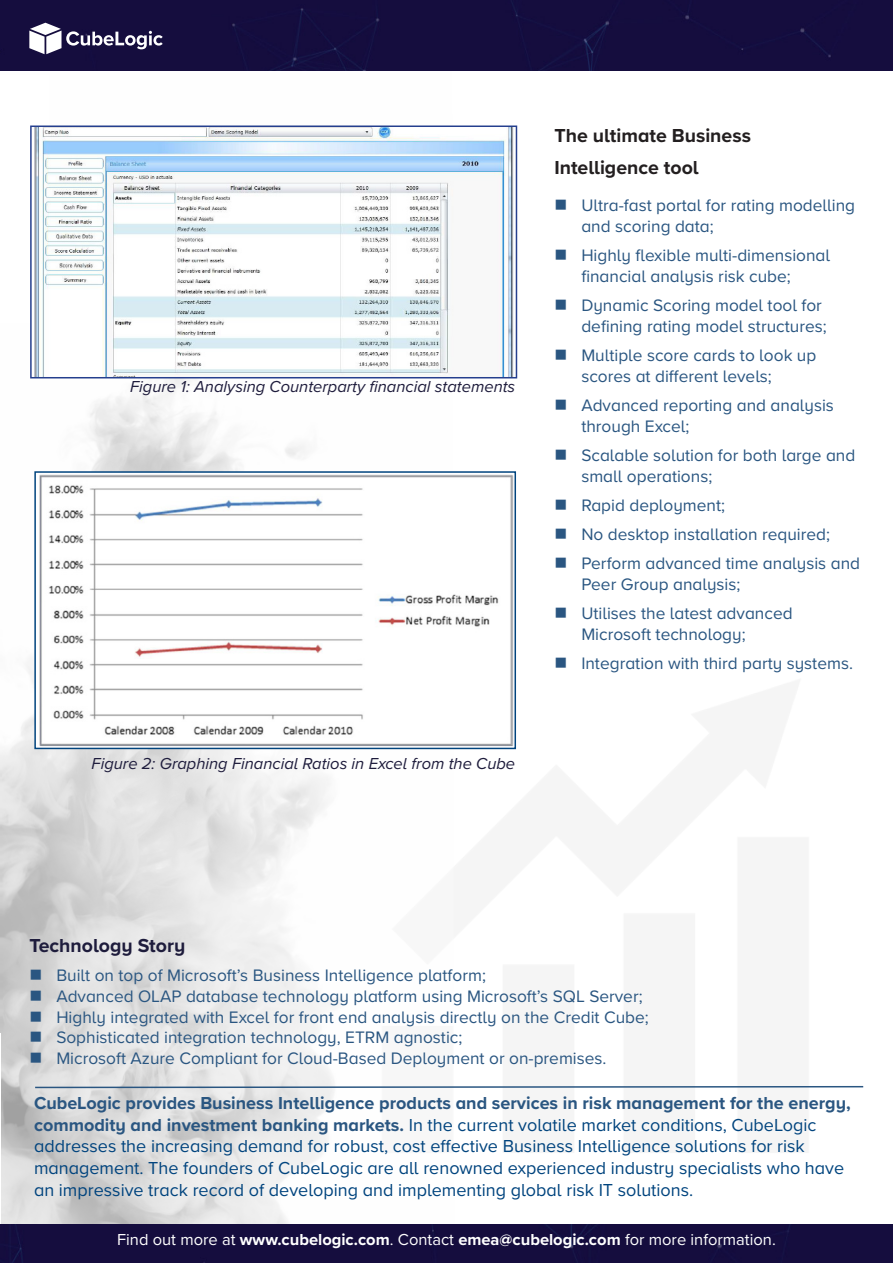
<style>
.page{position:relative;width:893px;height:1263px;background:#fff}
.page>*{position:absolute;margin:0;border:0;box-sizing:border-box;transform-origin:0 0}
.t1{font:700 19.5px "Proxima Nova A";color:#231f20}
.Paragraph_Style_1{font:700 19.5px "Proxima Nova A";color:#1e1c3c}
.Paragraph_Style_1-2{font:18px/21.6px "Proxima Nova A";color:#01447e}
.t2{font:17.25px/20.7px "Proxima Nova A";color:#2a5681}
.t3{font:16.5px "Proxima Nova";color:#fff}
.t4{font:italic 16.5px "Proxima Nova A";color:#1e1c3c}
.t5{font:italic 16.5px "Proxima Nova";color:#1e1c3c}
.s1{font-weight:700;color:#2a5681}
.s2{font-weight:700}
</style>
<div class="page">
<img style="left:0;top:70px;width:454px;height:1155px">
<div style="left:0;top:75px;width:49px;height:248px;background:#fff"></div>
<div style="left:0;top:0;width:893px;height:70px;background:#150d3e"></div>
<div style="left:0;top:1225px;width:893px;height:38px;background:#150d3e"></div>
<svg style="left:29px;top:23px;width:134px;height:31px"></svg>
<svg style="left:34px;top:1085px;width:830px;height:4px"></svg>
<img style="left:33px;top:128px;width:481px;height:247px">
<div style="left:30px;top:125px;width:487px;height:253px;border:2px solid #253f8e"></div>
<img style="left:37px;top:474px;width:476px;height:272px">
<div style="left:34px;top:471px;width:482px;height:278px;border:2px solid #01447e"></div>
<svg style="left:31px;top:970px;width:10px;height:10px"></svg>
<svg style="left:31px;top:990px;width:10px;height:11px"></svg>
<svg style="left:31px;top:1011px;width:10px;height:10px"></svg>
<svg style="left:31px;top:1032px;width:10px;height:10px"></svg>
<svg style="left:31px;top:1053px;width:10px;height:10px"></svg>
<p class="t5" style="left:130px;top:374px;width:387px">Figure 1: Analysing Counterparty financial statements</p>
<p class="t4" style="left:92px;top:751px;width:425px">Figure 2: Graphing Financial Ratios in Excel from the Cube</p>
<p class="t1" style="left:554px;top:121px;width:198px">The ultimate Business</p>
<p class="t1" style="left:554px;top:153px;width:146px">Intelligence tool</p>
<p class="t2" style="left:581px;top:194px;width:275px">Ultra-fast portal for rating modelling and scoring data;</p>
<p class="t2" style="left:581px;top:244px;width:250px">Highly flexible multi-dimensional financial analysis risk cube;</p>
<p class="t2" style="left:581px;top:294px;width:247px">Dynamic Scoring model tool for defining rating model structures;</p>
<p class="t2" style="left:581px;top:344px;width:237px">Multiple score cards to look up scores at different levels;</p>
<p class="t2" style="left:581px;top:394px;width:254px">Advanced reporting and analysis through Excel;</p>
<p class="t2" style="left:581px;top:444px;width:275px">Scalable solution for both large and small operations;</p>
<p class="t2" style="left:581px;top:494px;width:145px">Rapid deployment;</p>
<p class="t2" style="left:581px;top:523px;width:250px">No desktop installation required;</p>
<p class="t2" style="left:581px;top:552px;width:280px">Perform advanced time analysis and<br>Peer Group analysis;</p>
<p class="t2" style="left:581px;top:602px;width:213px">Utilises the latest advanced<br>Microsoft technology;</p>
<p class="t2" style="left:581px;top:652px;width:273px">Integration with third party systems.</p>
<p class="Paragraph_Style_1" style="left:29px;top:931px;width:158px">Technology Story</p>
<p class="t2" style="left:56px;top:964px;width:431px">Built on top of Microsoft’s Business Intelligence platform;</p>
<p class="t2" style="left:56px;top:985px;width:588px">Advanced OLAP database technology platform using Microsoft’s SQL Server;</p>
<p class="t2" style="left:56px;top:1006px;width:594px">Highly integrated with Excel for front end analysis directly on the Credit Cube;</p>
<p class="t2" style="left:56px;top:1026px;width:408px">Sophisticated integration technology, ETRM agnostic;</p>
<p class="t2" style="left:56px;top:1047px;width:552px">Microsoft Azure Compliant for Cloud-Based Deployment or on-premises.</p>
<p class="Paragraph_Style_1-2" style="left:34px;top:1092px;width:818px"><span class="s1">CubeLogic provides Business Intelligence products and services in risk management for the energy, commodity and investment banking markets.</span> In the current volatile market conditions, CubeLogic addresses the increasing demand for robust, cost effective Business Intelligence solutions for risk management. The founders of CubeLogic are all renowned experienced industry specialists who have an impressive track record of developing and implementing global risk IT solutions.</p>
<p class="t3" style="left:117px;top:1227px;width:660px">Find out more at <span class="s2">www.cubelogic.com</span>. Contact <span class="s2">emea@cubelogic.com</span> for more information.</p>
</div>
